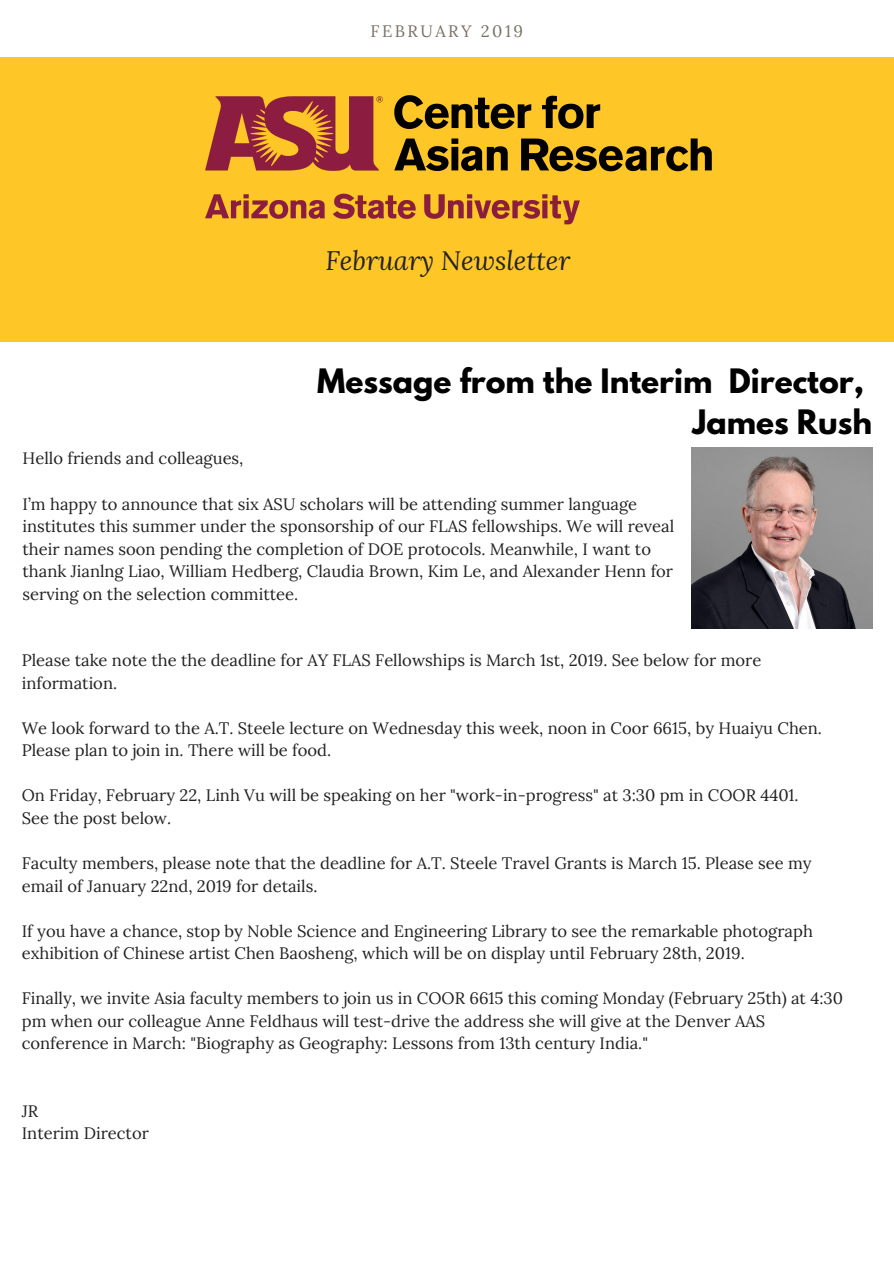
<style>
.page{position:relative;width:894px;height:1264px;background:#fff}
.page>*{position:absolute;margin:0;border:0;box-sizing:border-box;transform-origin:0 0}
.t1{font:700 29.85px/41.7px "League Spartan";color:#000;text-align:right}
.t2{font:italic 26.55px "Lora";color:#222}
.t3{font:16.5px/22.5px "Lora";color:#222}
.t4{font:16.5px "Lora";letter-spacing:.15em;color:#7a7167}
</style>
<div class="page">
<hr style="left:0;top:57px;width:893px;height:4px;background:#ffc627">
<div style="left:0;top:59px;width:893px;height:283px;background:#ffc627"></div>
<img style="left:205px;top:95px;width:507px;height:130px">
<img style="left:691px;top:447px;width:181px;height:182px">
<p class="t4" style="left:370px;top:21px;width:154px">FEBRUARY 2019</p>
<h2 class="t2" style="left:325px;top:242px;width:246px">February Newsletter</h2>
<h1 class="t1" style="left:317px;top:363px;width:556px">Message from the Interim Director,<br>James Rush</h1>
<p class="t3" style="left:23px;top:447px;width:222px">Hello friends and colleagues,</p>
<p class="t3" style="left:23px;top:492px;width:653px">I’m happy to announce that six ASU scholars will be attending summer language institutes this summer under the sponsorship of our FLAS fellowships. We will reveal their names soon pending the completion of DOE protocols. Meanwhile, I want to thank Jianlng Liao, William Hedberg, Claudia Brown, Kim Le, and Alexander Henn for serving on the selection committee.</p>
<p class="t3" style="left:22px;top:649px;width:740px">Please take note the the deadline for AY FLAS Fellowships is March 1st, 2019. See below for more information.</p>
<p class="t3" style="left:22px;top:716px;width:801px">We look forward to the A.T. Steele lecture on Wednesday this week, noon in Coor 6615, by Huaiyu Chen.<br>Please plan to join in. There will be food.</p>
<p class="t3" style="left:22px;top:784px;width:778px">On Friday, February 22, Linh Vu will be speaking on her "work-in-progress" at 3:30 pm in COOR 4401.<br>See the post below.</p>
<p class="t3" style="left:22px;top:851px;width:791px">Faculty members, please note that the deadline for A.T. Steele Travel Grants is March 15. Please see my email of January 22nd, 2019 for details.</p>
<p class="t3" style="left:22px;top:919px;width:792px">If you have a chance, stop by Noble Science and Engineering Library to see the remarkable photograph exhibition of Chinese artist Chen Baosheng, which will be on display until February 28th, 2019.</p>
<p class="t3" style="left:22px;top:986px;width:822px">Finally, we invite Asia faculty members to join us in COOR 6615 this coming Monday (February 25th) at 4:30 pm when our colleague Anne Feldhaus will test-drive the address she will give at the Denver AAS conference in March: "Biography as Geography: Lessons from 13th century India."</p>
<p class="t3" style="left:22px;top:1099px;width:129px">JR<br>Interim Director</p>
</div>
